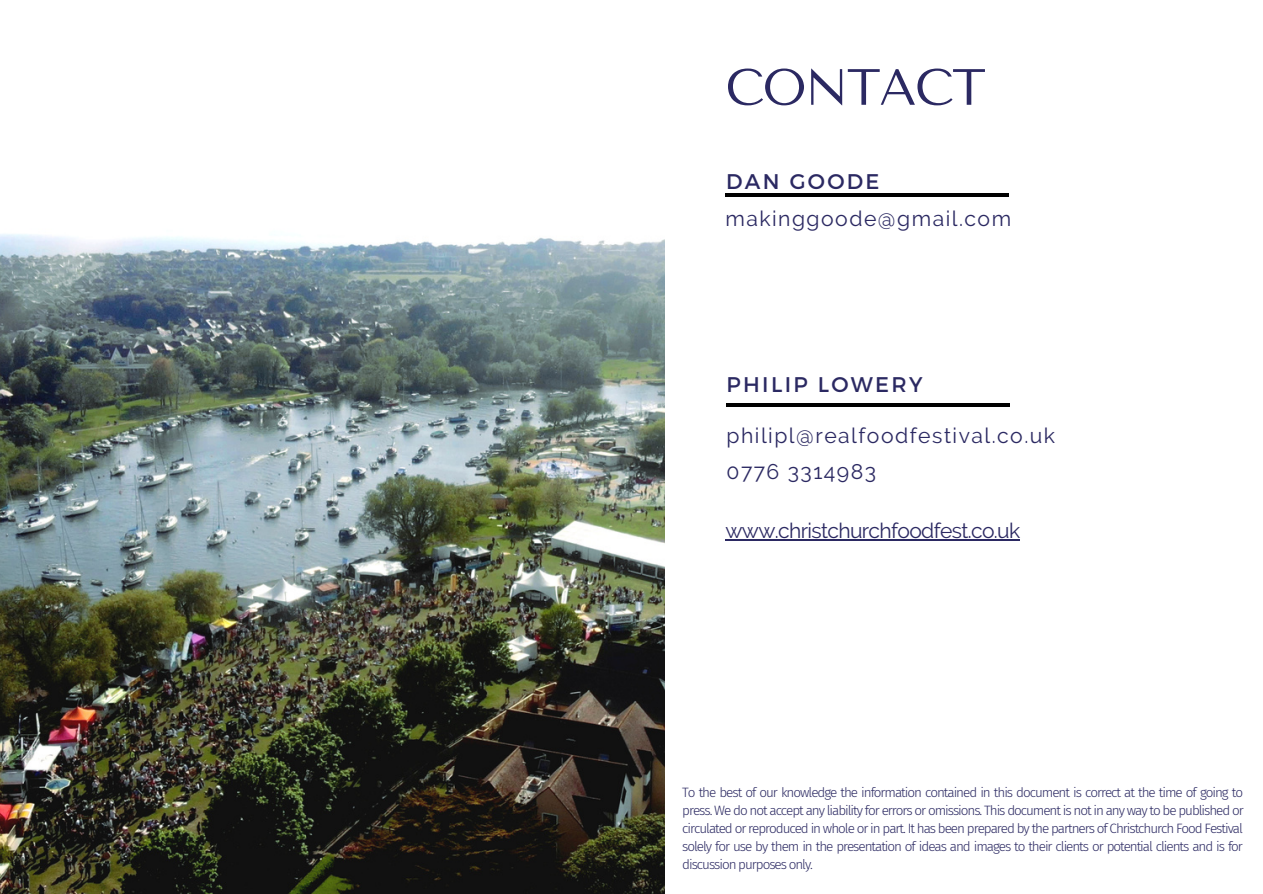
<style>
.page{position:relative;width:1263px;height:894px;background:#fff}
.page>*{position:absolute;margin:0;border:0;box-sizing:border-box;transform-origin:0 0}
.t1{font:50.85px "Tenor Sans";letter-spacing:-.03em;color:#2b2962}
.t2{font:21.15px/36px "Raleway";letter-spacing:.07em;color:#2b2962}
.t3{font:21.15px "Montserrat";letter-spacing:.11em;color:#2b2962}
.t4{font:21px "Raleway";letter-spacing:-.03em;color:#2b2962}
.t5{font:300 13.5px/18px "Fira Sans";letter-spacing:-.075em;color:#2b2962;text-align:justify}
</style>
<div class="page">
<img style="left:0;top:234px;width:665px;height:659px">
<hr style="left:725px;top:193px;width:284px;height:4px;background:#000">
<hr style="left:726px;top:403px;width:283px;height:4px;background:#000">
<hr style="left:725px;top:539px;width:295px;height:1px;background:#2b2962">
<h1 class="t1" style="left:725px;top:58px;width:262px">CONTACT</h1>
<h2 class="t3" style="left:726px;top:168px;width:155px">DAN GOODE</h2>
<h2 class="t2" style="left:725px;top:200px;width:287px">makinggoode@gmail.com</h2>
<h2 class="t3" style="left:727px;top:370px;width:198px">PHILIP LOWERY</h2>
<h2 class="t2" style="left:727px;top:417px;width:330px">philipl@realfoodfestival.co.uk<br>0776 3314983</h2>
<h3 class="t4" style="left:725px;top:518px;width:296px">www.christchurchfoodfest.co.uk</h3>
<p class="t5" style="left:682px;top:783px;width:563px">To the best of our knowledge the information contained in this document is correct at the time of going to press. We do not accept any liability for errors or omissions. This document is not in any way to be published or circulated or reproduced in whole or in part. It has been prepared by the partners of Christchurch Food Festival solely for use by them in the presentation of ideas and images to their clients or potential clients and is for discussion purposes only.</p>
</div>
